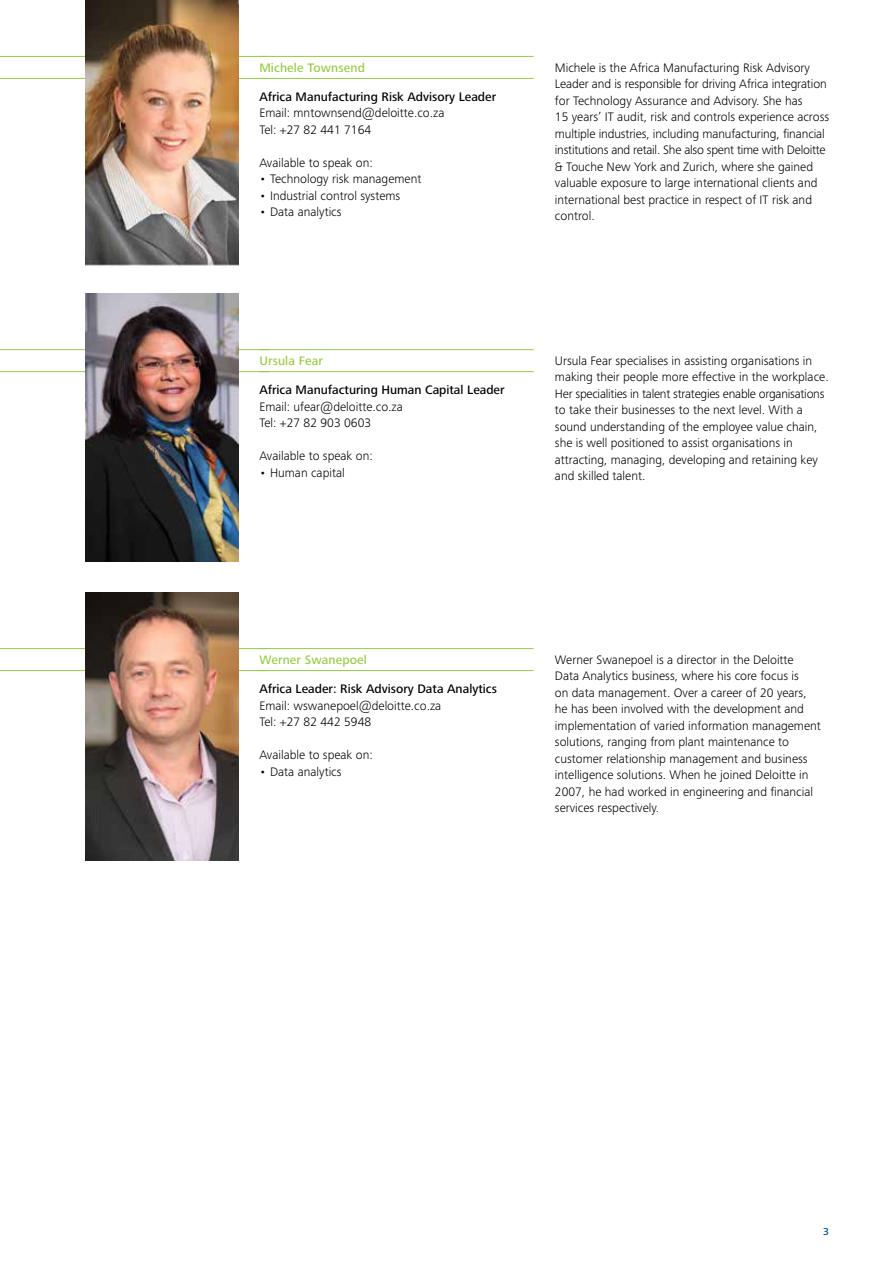
<style>
.page{position:relative;width:893px;height:1263px;background:#fff}
.page>*{position:absolute;margin:0;border:0;box-sizing:border-box;transform-origin:0 0}
.t1{font:300 12.75px/16.5px "Frutiger Next Pro";color:#000}
.t2{font:500 12.75px "Frutiger Next Pro";color:#000}
.t3{font:500 12.75px "Frutiger Next Pro";letter-spacing:.01em;color:#99ca49}
.t4{font:500 10.5px "Frutiger Next Pro";color:#004a94}
</style>
<div class="page">
<hr style="left:0;top:648px;width:268px;height:1px;background:#99ca49">
<hr style="left:0;top:670px;width:268px;height:1px;background:#99ca49">
<hr style="left:0;top:349px;width:269px;height:1px;background:#99ca49">
<hr style="left:0;top:371px;width:269px;height:1px;background:#99ca49">
<hr style="left:0;top:56px;width:267px;height:1px;background:#99ca49">
<hr style="left:0;top:78px;width:267px;height:1px;background:#99ca49">
<img style="left:85px;top:0;width:153px;height:266px">
<hr style="left:259px;top:56px;width:275px;height:1px;background:#99ca49">
<hr style="left:259px;top:78px;width:275px;height:1px;background:#99ca49">
<img style="left:86px;top:293px;width:152px;height:268px">
<hr style="left:259px;top:349px;width:275px;height:1px;background:#99ca49">
<hr style="left:259px;top:371px;width:275px;height:1px;background:#99ca49">
<img style="left:85px;top:592px;width:153px;height:268px">
<hr style="left:259px;top:648px;width:275px;height:1px;background:#99ca49">
<hr style="left:259px;top:670px;width:275px;height:1px;background:#99ca49">
<p class="t3" style="left:259px;top:60px;width:107px">Michele Townsend</p>
<p class="t2" style="left:259px;top:89px;width:238px">Africa Manufacturing Risk Advisory Leader</p>
<p class="t1" style="left:259px;top:105px;width:187px">Email: mntownsend@deloitte.co.za<br>Tel: +27 82 441 7164</p>
<p class="t1" style="left:259px;top:154px;width:115px">Available to speak on:</p>
<p class="t1" style="left:259px;top:171px;width:164px">• Technology risk management</p>
<p class="t1" style="left:259px;top:187px;width:142px">• Industrial control systems</p>
<p class="t1" style="left:259px;top:204px;width:84px">• Data analytics</p>
<p class="t1" style="left:555px;top:59px;width:276px">Michele is the Africa Manufacturing Risk Advisory Leader and is responsible for driving Africa integration for Technology Assurance and Advisory. She has<br>15 years’ IT audit, risk and controls experience across multiple industries, including manufacturing, financial institutions and retail. She also spent time with Deloitte &amp; Touche New York and Zurich, where she gained valuable exposure to large international clients and international best practice in respect of IT risk and control.</p>
<p class="t3" style="left:259px;top:353px;width:65px">Ursula Fear</p>
<p class="t2" style="left:259px;top:383px;width:247px">Africa Manufacturing Human Capital Leader</p>
<p class="t1" style="left:259px;top:398px;width:145px">Email: ufear@deloitte.co.za<br>Tel: +27 82 903 0603</p>
<p class="t1" style="left:259px;top:448px;width:115px">Available to speak on:</p>
<p class="t1" style="left:259px;top:464px;width:87px">• Human capital</p>
<p class="t1" style="left:555px;top:352px;width:275px">Ursula Fear specialises in assisting organisations in making their people more effective in the workplace.<br>Her specialities in talent strategies enable organisations to take their businesses to the next level. With a sound understanding of the employee value chain, she is well positioned to assist organisations in attracting, managing, developing and retaining key and skilled talent.</p>
<p class="t3" style="left:259px;top:652px;width:109px">Werner Swanepoel</p>
<p class="t2" style="left:259px;top:681px;width:239px">Africa Leader: Risk Advisory Data Analytics</p>
<p class="t1" style="left:259px;top:697px;width:183px">Email: wswanepoel@deloitte.co.za<br>Tel: +27 82 442 5948</p>
<p class="t1" style="left:259px;top:747px;width:115px">Available to speak on:</p>
<p class="t1" style="left:259px;top:763px;width:84px">• Data analytics</p>
<p class="t1" style="left:555px;top:651px;width:267px">Werner Swanepoel is a director in the Deloitte Data Analytics business, where his core focus is<br>on data management. Over a career of 20 years, he has been involved with the development and implementation of varied information management solutions, ranging from plant maintenance to customer relationship management and business intelligence solutions. When he joined Deloitte in 2007, he had worked in engineering and financial services respectively.</p>
<p class="t4" style="left:823px;top:1225px;width:7px">3</p>
</div>
